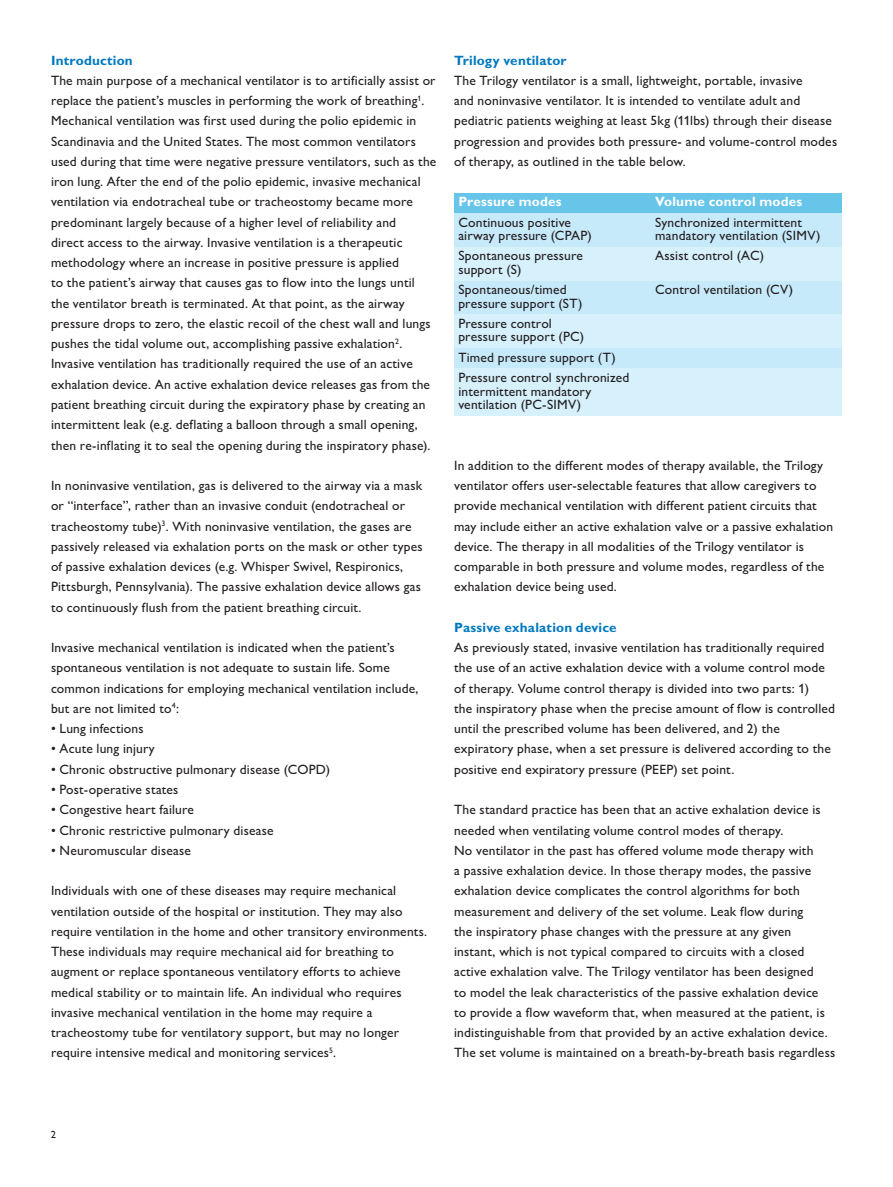
<style>
.page{position:relative;width:893px;height:1187px;background:#fff}
.page>*{position:absolute;margin:0;border:0;box-sizing:border-box;transform-origin:0 0}
.t1{font:13.5px/20.2px "Gill Sans Alt One";letter-spacing:.015em;color:#231f20}
.t2{font:700 13.5px "Gill Sans Alt One";letter-spacing:.015em;color:#0079c1}
.t3{font:700 13.5px "Gill Sans Alt One";letter-spacing:.015em;color:#fff}
.t4{font:10.5px "Gill Sans Alt One";color:#231f20}
</style>
<div class="page">
<div style="left:454px;top:193px;width:388px;height:20px;background:#67c5ea"></div>
<div style="left:454px;top:213px;width:388px;height:34px;background:#c7eafb"></div>
<div style="left:454px;top:281px;width:388px;height:33px;background:#c7eafb"></div>
<div style="left:454px;top:348px;width:388px;height:20px;background:#c7eafb"></div>
<div style="left:454px;top:247px;width:388px;height:34px;background:#d6f0fc"></div>
<div style="left:454px;top:314px;width:388px;height:34px;background:#d6f0fc"></div>
<div style="left:454px;top:368px;width:388px;height:48px;background:#d6f0fc"></div>
<p class="t2" style="left:51px;top:55px;width:83px">Introduction</p>
<p class="t1" style="left:51px;top:72px;width:387px">The main purpose of a mechanical ventilator is to artificially assist or replace the patient’s muscles in performing the work of breathing<sup>1</sup>.<br>Mechanical ventilation was first used during the polio epidemic in Scandinavia and the United States. The most common ventilators used during that time were negative pressure ventilators, such as the iron lung. After the end of the polio epidemic, invasive mechanical ventilation via endotracheal tube or tracheostomy became more predominant largely because of a higher level of reliability and<br>direct access to the airway. Invasive ventilation is a therapeutic methodology where an increase in positive pressure is applied<br>to the patient’s airway that causes gas to flow into the lungs until<br>the ventilator breath is terminated. At that point, as the airway pressure drops to zero, the elastic recoil of the chest wall and lungs pushes the tidal volume out, accomplishing passive exhalation<sup>2</sup>.<br>Invasive ventilation has traditionally required the use of an active exhalation device. An active exhalation device releases gas from the patient breathing circuit during the expiratory phase by creating an intermittent leak (e.g. deflating a balloon through a small opening, then re-inflating it to seal the opening during the inspiratory phase).</p>
<p class="t1" style="left:51px;top:477px;width:373px">In noninvasive ventilation, gas is delivered to the airway via a mask or “interface”, rather than an invasive conduit (endotracheal or tracheostomy tube)<sup>3</sup>. With noninvasive ventilation, the gases are passively released via exhalation ports on the mask or other types of passive exhalation devices (e.g. Whisper Swivel, Respironics, Pittsburgh, Pennsylvania). The passive exhalation device allows gas to continuously flush from the patient breathing circuit.</p>
<p class="t1" style="left:51px;top:639px;width:369px">Invasive mechanical ventilation is indicated when the patient’s spontaneous ventilation is not adequate to sustain life. Some common indications for employing mechanical ventilation include, but are not limited to<sup>4</sup>:</p>
<p class="t1" style="left:51px;top:720px;width:94px">• Lung infections</p>
<p class="t1" style="left:51px;top:740px;width:105px">• Acute lung injury</p>
<p class="t1" style="left:51px;top:760px;width:281px">• Chronic obstructive pulmonary disease (COPD)</p>
<p class="t1" style="left:51px;top:780px;width:129px">• Post-operative states</p>
<p class="t1" style="left:51px;top:801px;width:145px">• Congestive heart failure</p>
<p class="t1" style="left:51px;top:821px;width:224px">• Chronic restrictive pulmonary disease</p>
<p class="t1" style="left:51px;top:841px;width:141px">• Neuromuscular disease</p>
<p class="t1" style="left:51px;top:882px;width:378px">Individuals with one of these diseases may require mechanical ventilation outside of the hospital or institution. They may also require ventilation in the home and other transitory environments.<br>These individuals may require mechanical aid for breathing to augment or replace spontaneous ventilatory efforts to achieve medical stability or to maintain life. An individual who requires invasive mechanical ventilation in the home may require a tracheostomy tube for ventilatory support, but may no longer require intensive medical and monitoring services<sup>5</sup>.</p>
<p class="t2" style="left:454px;top:55px;width:114px">Trilogy ventilator</p>
<p class="t1" style="left:454px;top:72px;width:385px">The Trilogy ventilator is a small, lightweight, portable, invasive<br>and noninvasive ventilator. It is intended to ventilate adult and pediatric patients weighing at least 5kg (11lbs) through their disease progression and provides both pressure- and volume-control modes of therapy, as outlined in the table below.</p>
<p class="t3" style="left:458px;top:197px;width:105px">Pressure modes</p>
<p class="t3" style="left:655px;top:197px;width:149px">Volume control modes</p>
<p class="t1" style="left:458px;top:213px;width:114px">Continuous positive</p>
<p class="t1" style="left:655px;top:213px;width:148px">Synchronized intermittent</p>
<p class="t1" style="left:458px;top:227px;width:135px">airway pressure (CPAP)</p>
<p class="t1" style="left:655px;top:227px;width:167px">mandatory ventilation (SIMV)</p>
<p class="t1" style="left:458px;top:247px;width:126px">Spontaneous pressure</p>
<p class="t1" style="left:655px;top:247px;width:110px">Assist control (AC)</p>
<p class="t1" style="left:458px;top:261px;width:110px">support (S)<br>Spontaneous/timed</p>
<p class="t1" style="left:655px;top:281px;width:140px">Control ventilation (CV)</p>
<p class="t1" style="left:458px;top:294px;width:125px">pressure support (ST)<br>Pressure control</p>
<p class="t1" style="left:458px;top:328px;width:172px">pressure support (PC)<br>Timed pressure support (T)<br>Pressure control synchronized</p>
<p class="t1" style="left:458px;top:385px;width:135px;line-height:13.5px">intermittent mandatory ventilation (PC-SIMV)</p>
<p class="t1" style="left:454px;top:456px;width:381px">In addition to the different modes of therapy available, the Trilogy ventilator offers user-selectable features that allow caregivers to provide mechanical ventilation with different patient circuits that may include either an active exhalation valve or a passive exhalation device. The therapy in all modalities of the Trilogy ventilator is comparable in both pressure and volume modes, regardless of the exhalation device being used.</p>
<p class="t2" style="left:454px;top:622px;width:164px">Passive exhalation device</p>
<p class="t1" style="left:454px;top:639px;width:382px">As previously stated, invasive ventilation has traditionally required the use of an active exhalation device with a volume control mode of therapy. Volume control therapy is divided into two parts: 1)<br>the inspiratory phase when the precise amount of flow is controlled until the prescribed volume has been delivered, and 2) the expiratory phase, when a set pressure is delivered according to the positive end expiratory pressure (PEEP) set point.</p>
<p class="t1" style="left:454px;top:801px;width:383px">The standard practice has been that an active exhalation device is needed when ventilating volume control modes of therapy.<br>No ventilator in the past has offered volume mode therapy with<br>a passive exhalation device. In those therapy modes, the passive exhalation device complicates the control algorithms for both measurement and delivery of the set volume. Leak flow during<br>the inspiratory phase changes with the pressure at any given instant, which is not typical compared to circuits with a closed active exhalation valve. The Trilogy ventilator has been designed<br>to model the leak characteristics of the passive exhalation device<br>to provide a flow waveform that, when measured at the patient, is indistinguishable from that provided by an active exhalation device.<br>The set volume is maintained on a breath-by-breath basis regardless</p>
<p class="t4" style="left:51px;top:1131px;width:7px">2</p>
</div>
